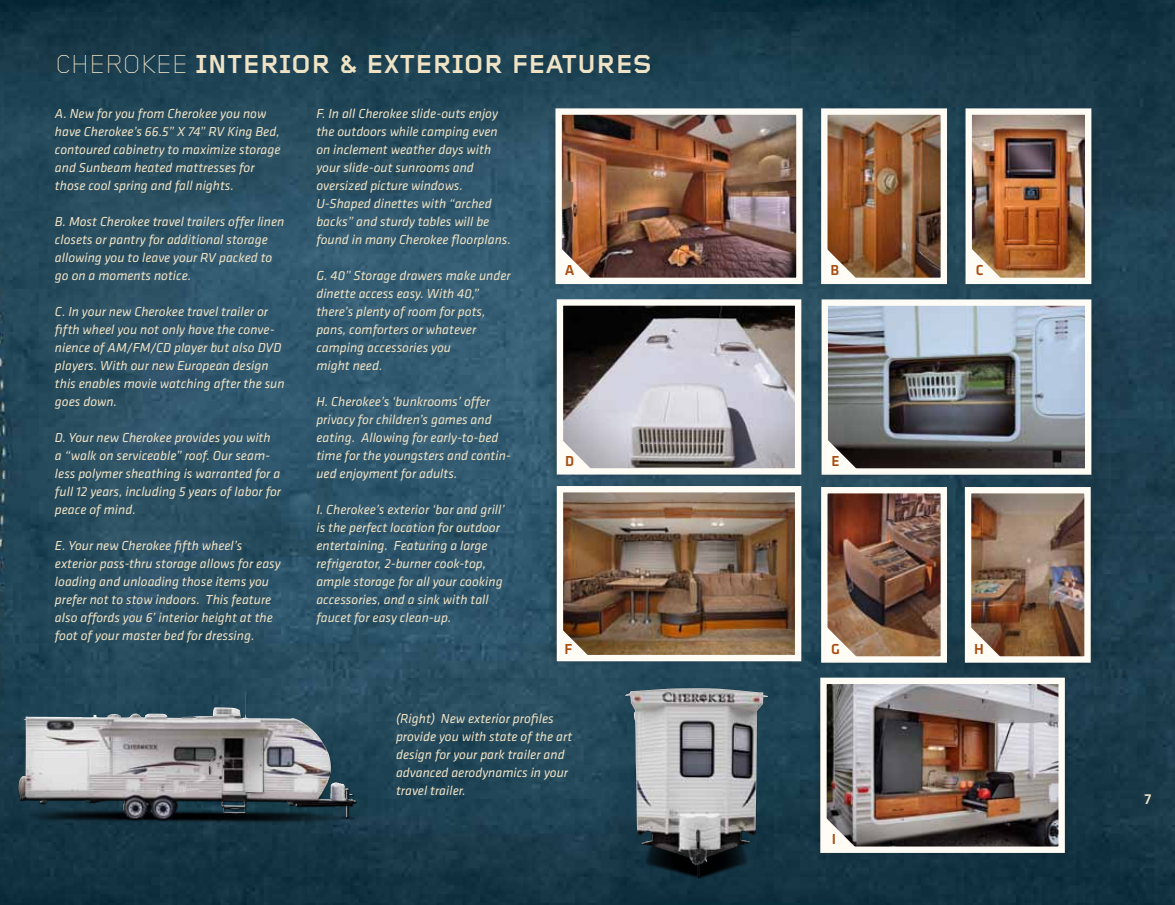
<style>
.page{position:relative;width:1175px;height:905px;background:#fff}
.page>*{position:absolute;margin:0;border:0;box-sizing:border-box;transform-origin:0 0}
.t1{font:700 27px "Foundry Gridnik";color:#f0e3c5}
.t2{font:500 15px "Klavika";color:#a84d10}
.t3{font:500 15px "Klavika";color:#f0e3c5}
.t4{font:italic 13.5px/18px "Klavika";color:#f0e3c5}
.s1{font-weight:300}
</style>
<div class="page">
<img style="left:0;top:0;width:1174px;height:904px">
<svg style="left:547px;top:116px;width:262px;height:174px;background:#2b5063"></svg>
<svg style="left:549px;top:306px;width:254px;height:176px;background:#2d5367"></svg>
<svg style="left:549px;top:493px;width:254px;height:175px;background:#274c5e"></svg>
<svg style="left:815px;top:684px;width:253px;height:176px"></svg>
<svg style="left:817px;top:306px;width:280px;height:176px;background:#214354"></svg>
<svg style="left:552px;top:105px;width:253px;height:182px"></svg>
<img style="left:818px;top:296px;width:276px;height:182px">
<svg style="left:553px;top:296px;width:251px;height:182px"></svg>
<svg style="left:553px;top:483px;width:251px;height:181px"></svg>
<svg style="left:817px;top:674px;width:251px;height:182px"></svg>
<img style="left:558px;top:112px;width:241px;height:169px">
<svg style="left:560px;top:302px;width:238px;height:169px;background:#9c999e"></svg>
<svg style="left:825px;top:438px;width:33px;height:32px"></svg>
<img style="left:817px;top:484px;width:135px;height:184px">
<img style="left:960px;top:484px;width:136px;height:184px">
<img style="left:558px;top:489px;width:240px;height:169px">
<img style="left:823px;top:680px;width:238px;height:169px">
<img style="left:817px;top:105px;width:135px;height:185px">
<img style="left:959px;top:105px;width:141px;height:186px">
<img style="left:9px;top:688px;width:359px;height:142px">
<img style="left:27px;top:692px;width:219px;height:26px">
<img style="left:619px;top:677px;width:153px;height:206px">
<img style="left:625px;top:688px;width:82px;height:189px">
<h1 class="t1" style="left:56px;top:49px;width:598px"><span class="s1">CHEROKEE</span> INTERIOR &amp; EXTERIOR FEATURES</h1>
<p class="t4" style="left:316px;top:104px;width:196px">F. In all Cherokee slide-outs enjoy the outdoors while camping even on inclement weather days with your slide-out sunrooms and oversized picture windows.<br>U-Shaped dinettes with “arched backs” and sturdy tables will be found in many Cherokee floorplans.</p>
<p class="t4" style="left:316px;top:266px;width:196px">G. 40” Storage drawers make under dinette access easy. With 40,” there’s plenty of room for pots, pans, comforters or whatever camping accessories you<br>might need.</p>
<p class="t4" style="left:316px;top:392px;width:196px">H. Cherokee’s ‘bunkrooms’ offer privacy for children’s games and eating. Allowing for early-to-bed time for the youngsters and contin&shy;ued enjoyment for adults.</p>
<p class="t4" style="left:316px;top:500px;width:190px">I. Cherokee’s exterior ‘bar and grill’ is the perfect location for outdoor entertaining. Featuring a large refrigerator, 2-burner cook-top, ample storage for all your cooking accessories, and a sink with tall faucet for easy clean-up.</p>
<p class="t4" style="left:55px;top:104px;width:227px">A. New for you from Cherokee you now have Cherokee’s 66.5” X 74” RV King Bed, contoured cabinetry to maximize storage and Sunbeam heated mattresses for those cool spring and fall nights.</p>
<p class="t4" style="left:55px;top:212px;width:231px">B. Most Cherokee travel trailers offer linen closets or pantry for additional storage allowing you to leave your RV packed to go on a moments notice.</p>
<p class="t4" style="left:55px;top:302px;width:231px">C. In your new Cherokee travel trailer or fifth wheel you not only have the conve&shy;nience of AM/FM/CD player but also DVD players. With our new European design this enables movie watching after the sun goes down.</p>
<p class="t4" style="left:55px;top:428px;width:228px">D. Your new Cherokee provides you with<br>a “walk on serviceable” roof. Our seam&shy;less polymer sheathing is warranted for a full 12 years, including 5 years of labor for peace of mind.</p>
<p class="t4" style="left:55px;top:536px;width:227px">E. Your new Cherokee fifth wheel’s exterior pass-thru storage allows for easy loading and unloading those items you prefer not to stow indoors. This feature also affords you 6’ interior height at the foot of your master bed for dressing.</p>
<p class="t2" style="left:830px;top:260px;width:10px">B</p>
<p class="t2" style="left:975px;top:260px;width:9px">C</p>
<p class="t2" style="left:565px;top:260px;width:11px">A</p>
<p class="t2" style="left:565px;top:450px;width:11px">D</p>
<p class="t2" style="left:831px;top:450px;width:10px">E</p>
<p class="t2" style="left:564px;top:638px;width:9px">F</p>
<p class="t2" style="left:831px;top:638px;width:10px">G</p>
<p class="t2" style="left:974px;top:638px;width:11px">H</p>
<p class="t4" style="left:396px;top:709px;width:178px">(Right) New exterior profiles provide you with state of the art design for your park trailer and advanced aerodynamics in your travel trailer.</p>
<p class="t2" style="left:831px;top:828px;width:6px">I</p>
<p class="t3" style="left:1144px;top:788px;width:8px">7</p>
</div>
